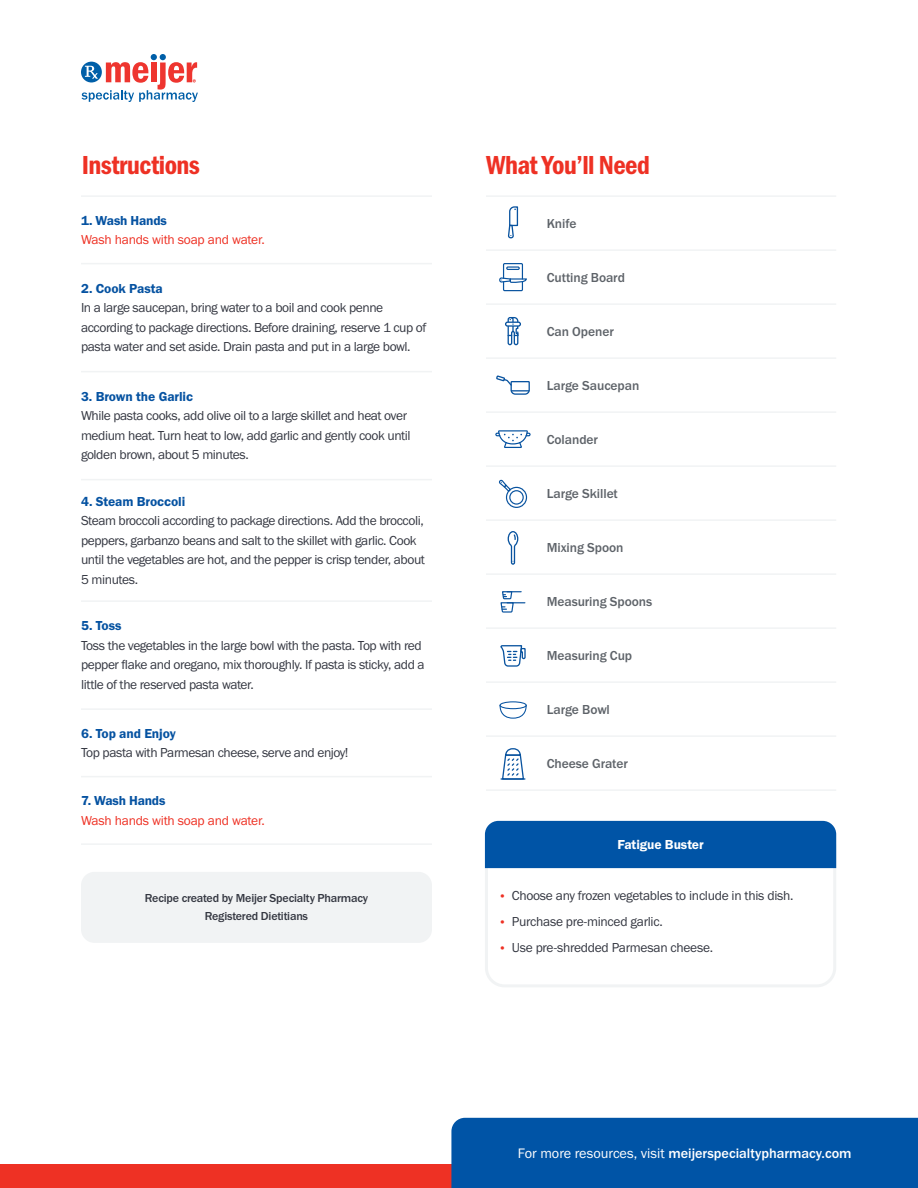
<style>
.page{position:relative;width:918px;height:1188px;background:#fff}
.page>*{position:absolute;margin:0;border:0;box-sizing:border-box;transform-origin:0 0}
.t1{font:27px "Franklin Gothic URW Con Dem";letter-spacing:-.02em;color:#ee3124}
.t2{font:500 14.25px "Franklin Gothic URW";color:#fff}
.t3{font:13.5px/19.5px "Franklin Gothic URW Boo";letter-spacing:-.03em;color:#343741}
.t4{font:500 13.5px "Franklin Gothic URW";letter-spacing:-.005em;color:#5e6369}
.t5{font:13.5px "Franklin Gothic URW Dem";letter-spacing:-.005em;color:#0552a1}
.t6{font:13.5px "Franklin Gothic URW Boo";letter-spacing:-.015em;color:#ee3124}
.t7{font:13.5px "Franklin Gothic URW Dem";letter-spacing:-.005em;color:#fff}
.t8{font:500 12px/18px "Franklin Gothic URW";letter-spacing:-.015em;color:#343741;text-align:center}
.s1{font-size:12px;color:#ee3124}
.s2{font-family:"Franklin Gothic URW Boo";font-weight:400}
</style>
<div class="page">
<svg style="left:82px;top:54px;width:116px;height:48px"></svg>
<div style="left:0;top:1164px;width:918px;height:24px;background:#ee3124"></div>
<div style="left:451px;top:1118px;width:467px;height:70px;background:#0054a6"></div>
<hr style="left:486px;top:249px;width:350px;height:2px;background:#f1f3f4">
<hr style="left:486px;top:303px;width:350px;height:2px;background:#f1f3f4">
<hr style="left:486px;top:357px;width:350px;height:2px;background:#f1f3f4">
<hr style="left:486px;top:411px;width:350px;height:2px;background:#f1f3f4">
<hr style="left:486px;top:465px;width:350px;height:2px;background:#f1f3f4">
<hr style="left:486px;top:519px;width:350px;height:2px;background:#f1f3f4">
<hr style="left:486px;top:573px;width:350px;height:2px;background:#f1f3f4">
<hr style="left:486px;top:627px;width:350px;height:2px;background:#f1f3f4">
<hr style="left:486px;top:681px;width:350px;height:2px;background:#f1f3f4">
<hr style="left:486px;top:735px;width:350px;height:2px;background:#f1f3f4">
<hr style="left:486px;top:789px;width:350px;height:2px;background:#f1f3f4">
<hr style="left:486px;top:195px;width:350px;height:2px;background:#f1f3f4">
<hr style="left:81px;top:195px;width:351px;height:2px;background:#f1f3f4">
<hr style="left:81px;top:776px;width:351px;height:1px;background:#f1f3f4">
<hr style="left:81px;top:263px;width:351px;height:1px;background:#f1f3f4">
<hr style="left:81px;top:371px;width:351px;height:1px;background:#f1f3f4">
<hr style="left:81px;top:479px;width:351px;height:1px;background:#f1f3f4">
<hr style="left:81px;top:600px;width:351px;height:2px;background:#f1f3f4">
<hr style="left:81px;top:708px;width:351px;height:2px;background:#f1f3f4">
<hr style="left:81px;top:843px;width:351px;height:2px;background:#f1f3f4">
<div style="left:486px;top:195px;width:54px;height:54px;background:#fff"></div>
<svg style="left:507px;top:206px;width:12px;height:33px"></svg>
<div style="left:486px;top:412px;width:54px;height:54px;background:#fff"></div>
<svg style="left:495px;top:430px;width:36px;height:18px"></svg>
<div style="left:486px;top:629px;width:54px;height:54px;background:#fff"></div>
<svg style="left:500px;top:645px;width:26px;height:22px"></svg>
<div style="left:486px;top:683px;width:54px;height:54px;background:#fff"></div>
<svg style="left:499px;top:704px;width:28px;height:15px"></svg>
<div style="left:500px;top:701px;width:27px;height:8px;border:1px solid #0451a0;border-radius:50%"></div>
<div style="left:486px;top:737px;width:54px;height:54px;background:#fff"></div>
<div style="left:486px;top:304px;width:54px;height:54px;background:#fff"></div>
<div style="left:486px;top:521px;width:54px;height:54px;background:#fff"></div>
<svg style="left:507px;top:531px;width:12px;height:34px"></svg>
<div style="left:486px;top:250px;width:54px;height:54px;background:#fff"></div>
<svg style="left:499px;top:263px;width:28px;height:29px"></svg>
<div style="left:486px;top:467px;width:54px;height:54px;background:#fff"></div>
<div style="left:506px;top:487px;width:21px;height:21px;border:1px solid #09539f;border-radius:50%"></div>
<div style="left:509px;top:490px;width:15px;height:15px;border:1px solid #09539f;border-radius:50%"></div>
<svg style="left:499px;top:480px;width:13px;height:13px"></svg>
<div style="left:486px;top:358px;width:54px;height:54px;background:#fff"></div>
<svg style="left:496px;top:375px;width:34px;height:20px"></svg>
<div style="left:486px;top:575px;width:54px;height:54px;background:#fff"></div>
<svg style="left:500px;top:591px;width:25px;height:22px"></svg>
<div style="left:81px;top:872px;width:351px;height:71px;background:#f1f3f4;border-radius:14px"></div>
<svg style="left:484px;top:843px;width:353px;height:144px"></svg>
<div style="left:485px;top:821px;width:351px;height:47px;background:#0054a6"></div>
<p class="t1" style="left:82px;top:147px;width:120px">Instructions</p>
<p class="t1" style="left:486px;top:147px;width:165px">What You’ll Need</p>
<p class="t5" style="left:81px;top:212px;width:87px">1. Wash Hands</p>
<p class="t6" style="left:81px;top:231px;width:185px">Wash hands with soap and water.</p>
<p class="t5" style="left:81px;top:280px;width:83px">2. Cook Pasta</p>
<p class="t3" style="left:81px;top:298px;width:347px">In a large saucepan, bring water to a boil and cook penne according to package directions. Before draining, reserve 1 cup of pasta water and set aside. Drain pasta and put in a large bowl.</p>
<p class="t5" style="left:81px;top:388px;width:114px">3. Brown the Garlic</p>
<p class="t3" style="left:81px;top:406px;width:331px">While pasta cooks, add olive oil to a large skillet and heat over medium heat. Turn heat to low, add garlic and gently cook until golden brown, about 5 minutes.</p>
<p class="t5" style="left:81px;top:493px;width:106px">4. Steam Broccoli</p>
<p class="t3" style="left:81px;top:511px;width:346px">Steam broccoli according to package directions. Add the broccoli, peppers, garbanzo beans and salt to the skillet with garlic. Cook until the vegetables are hot, and the pepper is crisp tender, about 5 minutes.</p>
<p class="t5" style="left:81px;top:618px;width:42px">5. Toss</p>
<p class="t3" style="left:81px;top:635px;width:345px">Toss the vegetables in the large bowl with the pasta. Top with red pepper flake and oregano, mix thoroughly. If pasta is sticky, add a little of the reserved pasta water.</p>
<p class="t5" style="left:81px;top:725px;width:96px">6. Top and Enjoy</p>
<p class="t3" style="left:81px;top:743px;width:269px">Top pasta with Parmesan cheese, serve and enjoy!</p>
<p class="t5" style="left:81px;top:792px;width:86px">7. Wash Hands</p>
<p class="t6" style="left:81px;top:812px;width:185px">Wash hands with soap and water.</p>
<p class="t8" style="left:145px;top:889px;width:225px">Recipe created by Meijer Specialty Pharmacy<br>Registered Dietitians</p>
<p class="t4" style="left:547px;top:215px;width:31px">Knife</p>
<p class="t4" style="left:547px;top:269px;width:80px">Cutting Board</p>
<p class="t4" style="left:547px;top:323px;width:69px">Can Opener</p>
<p class="t4" style="left:547px;top:377px;width:94px">Large Saucepan</p>
<p class="t4" style="left:547px;top:431px;width:53px">Colander</p>
<p class="t4" style="left:547px;top:485px;width:73px">Large Skillet</p>
<p class="t4" style="left:547px;top:539px;width:78px">Mixing Spoon</p>
<p class="t4" style="left:547px;top:593px;width:107px">Measuring Spoons</p>
<p class="t4" style="left:547px;top:647px;width:87px">Measuring Cup</p>
<p class="t4" style="left:547px;top:701px;width:65px">Large Bowl</p>
<p class="t4" style="left:547px;top:755px;width:83px">Cheese Grater</p>
<p class="t7" style="left:617px;top:836px;width:88px">Fatigue Buster</p>
<p class="t3" style="left:498px;top:885px;width:297px"><span class="s1">•</span> Choose any frozen vegetables to include in this dish.</p>
<p class="t3" style="left:498px;top:911px;width:166px"><span class="s1">•</span> Purchase pre-minced garlic.</p>
<p class="t3" style="left:498px;top:938px;width:216px"><span class="s1">•</span> Use pre-shredded Parmesan cheese.</p>
<p class="t2" style="left:518px;top:1144px;width:335px"><span class="s2">For more resources, visit</span> meijerspecialtypharmacy.com</p>
</div>
